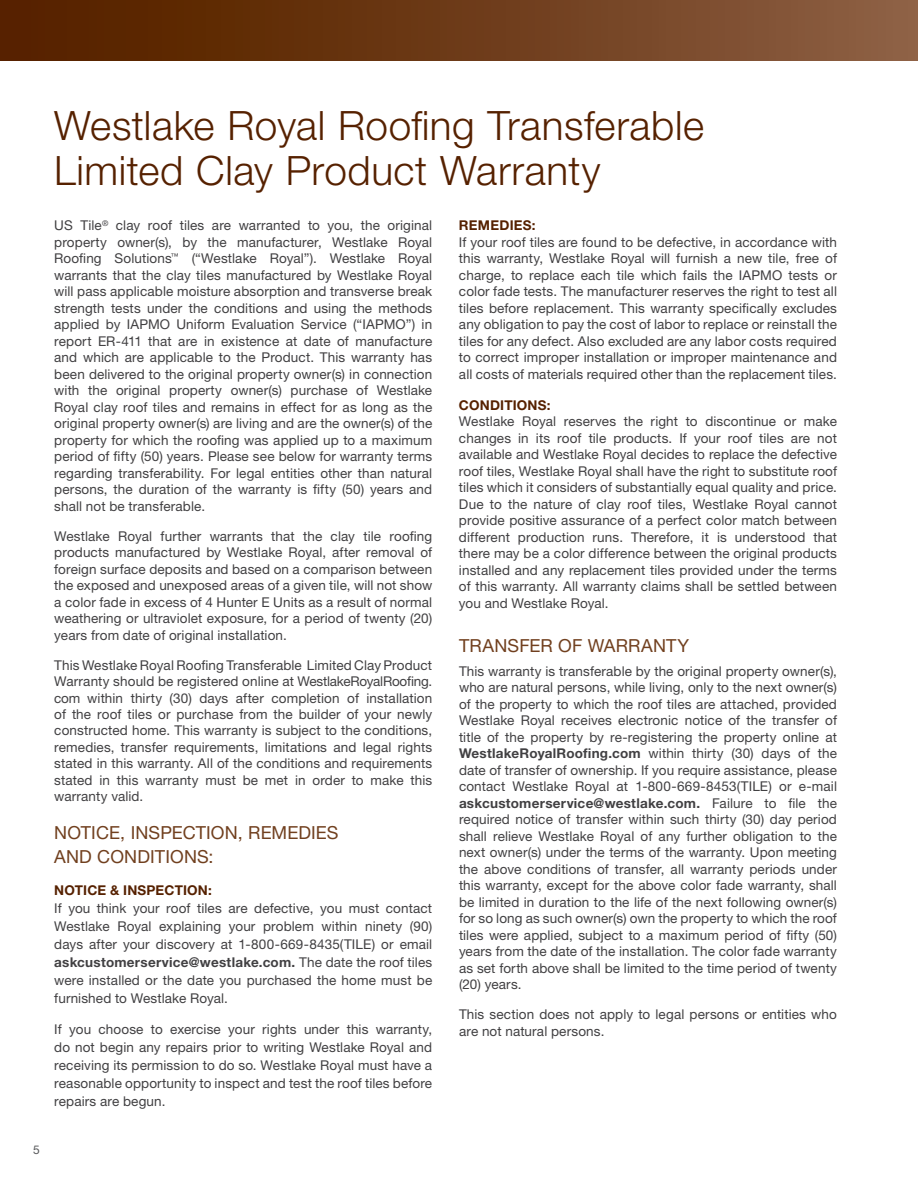
<style>
.page{position:relative;width:918px;height:1188px;background:#fff}
.page>*{position:absolute;margin:0;border:0;box-sizing:border-box;transform-origin:0 0}
.t1{font:300 40.5px/45px "Helvetica Neue LT Std";letter-spacing:.015em;color:#562100}
.t2{font:18px/24px "Helvetica Neue LT Std";letter-spacing:.005em;color:#71401f}
.t3{font:13.5px/16.5px "Helvetica Neue LT Std";letter-spacing:.01em;color:#414042;text-align:justify}
.t4{font:700 13.5px "Helvetica Neue LT Std";letter-spacing:.015em;color:#562100}
.t5{font:12px "Helvetica Neue LT Std";color:#58595b}
.s1{font-weight:700}
</style>
<div class="page">
<div style="left:0;top:0;width:918px;height:60px;background:linear-gradient(to right,#521c00,#8b5e42)"></div>
<p class="t5" style="left:33px;top:1143px;width:8px">5</p>
<h1 class="t1" style="left:54px;top:103px;width:652px">Westlake Royal Roofing Transferable<br>Limited Clay Product Warranty</h1>
<p class="t3" style="left:54px;top:217px;width:380px">US Tile<sup>®</sup> clay roof tiles are warranted to you, the original property owner(s), by the manufacturer, Westlake Royal Roofing Solutions<sup>™</sup> (“Westlake Royal”). Westlake Royal warrants that the clay tiles manufactured by Westlake Royal will pass applicable moisture absorption and transverse break strength tests under the conditions and using the methods applied by IAPMO Uniform Evaluation Service (“IAPMO”) in report ER-411 that are in existence at date of manufacture and which are applicable to the Product. This warranty has been delivered to the original property owner(s) in connection with the original property owner(s) purchase of Westlake Royal clay roof tiles and remains in effect for as long as the original property owner(s) are living and are the owner(s) of the property for which the roofing was applied up to a maximum period of fifty (50) years. Please see below for warranty terms regarding transferability. For legal entities other than natural persons, the duration of the warranty is fifty (50) years and shall not be transferable.</p>
<p class="t3" style="left:54px;top:527px;width:380px">Westlake Royal further warrants that the clay tile roofing products manufactured by Westlake Royal, after removal of foreign surface deposits and based on a comparison between the exposed and unexposed areas of a given tile, will not show a color fade in excess of 4 Hunter E Units as a result of normal weathering or ultraviolet exposure, for a period of twenty (20) years from date of original installation.</p>
<p class="t3" style="left:54px;top:656px;width:380px">This Westlake Royal Roofing Transferable Limited Clay Product Warranty should be registered online at WestlakeRoyalRoofing. com within thirty (30) days after completion of installation of the roof tiles or purchase from the builder of your newly constructed home. This warranty is subject to the conditions, remedies, transfer requirements, limitations and legal rights stated in this warranty. All of the conditions and requirements stated in this warranty must be met in order to make this warranty valid.</p>
<h2 class="t2" style="left:54px;top:820px;width:286px">NOTICE, INSPECTION, REMEDIES<br>AND CONDITIONS:</h2>
<p class="t4" style="left:54px;top:881px;width:159px">NOTICE &amp; INSPECTION:</p>
<p class="t3" style="left:54px;top:899px;width:380px;line-height:18px">If you think your roof tiles are defective, you must contact Westlake Royal explaining your problem within ninety (90) days after your discovery at 1-800-669-8435(TILE) or email <span class="s1">askcustomerservice@westlake.com.</span> The date the roof tiles were installed or the date you purchased the home must be furnished to Westlake Royal.</p>
<p class="t3" style="left:54px;top:1020px;width:380px;line-height:18px">If you choose to exercise your rights under this warranty, do not begin any repairs prior to writing Westlake Royal and receiving its permission to do so. Westlake Royal must have a reasonable opportunity to inspect and test the roof tiles before repairs are begun.</p>
<p class="t4" style="left:459px;top:217px;width:78px">REMEDIES:</p>
<p class="t3" style="left:459px;top:233px;width:380px">If your roof tiles are found to be defective, in accordance with this warranty, Westlake Royal will furnish a new tile, free of charge, to replace each tile which fails the IAPMO tests or color fade tests. The manufacturer reserves the right to test all tiles before replacement. This warranty specifically excludes any obligation to pay the cost of labor to replace or reinstall the tiles for any defect. Also excluded are any labor costs required to correct improper installation or improper maintenance and all costs of materials required other than the replacement tiles.</p>
<p class="t4" style="left:459px;top:397px;width:93px">CONDITIONS:</p>
<p class="t3" style="left:459px;top:413px;width:380px">Westlake Royal reserves the right to discontinue or make changes in its roof tile products. If your roof tiles are not available and Westlake Royal decides to replace the defective roof tiles, Westlake Royal shall have the right to substitute roof tiles which it considers of substantially equal quality and price.<br>Due to the nature of clay roof tiles, Westlake Royal cannot provide positive assurance of a perfect color match between different production runs. Therefore, it is understood that there may be a color difference between the original products installed and any replacement tiles provided under the terms of this warranty. All warranty claims shall be settled between you and Westlake Royal.</p>
<h2 class="t2" style="left:459px;top:634px;width:232px">TRANSFER OF WARRANTY</h2>
<p class="t3" style="left:459px;top:662px;width:380px">This warranty is transferable by the original property owner(s), who are natural persons, while living, only to the next owner(s) of the property to which the roof tiles are attached, provided Westlake Royal receives electronic notice of the transfer of title of the property by re-registering the property online at <span class="s1">WestlakeRoyalRoofing.com</span> within thirty (30) days of the date of transfer of ownership. If you require assistance, please contact Westlake Royal at 1-800-669-8453(TILE) or e-mail <span class="s1">askcustomerservice@westlake.com.</span> Failure to file the required notice of transfer within such thirty (30) day period shall relieve Westlake Royal of any further obligation to the next owner(s) under the terms of the warranty. Upon meeting the above conditions of transfer, all warranty periods under this warranty, except for the above color fade warranty, shall be limited in duration to the life of the next following owner(s) for so long as such owner(s) own the property to which the roof tiles were applied, subject to a maximum period of fifty (50) years from the date of the installation. The color fade warranty as set forth above shall be limited to the time period of twenty (20) years.</p>
<p class="t3" style="left:459px;top:1006px;width:379px">This section does not apply to legal persons or entities who are not natural persons.</p>
</div>
